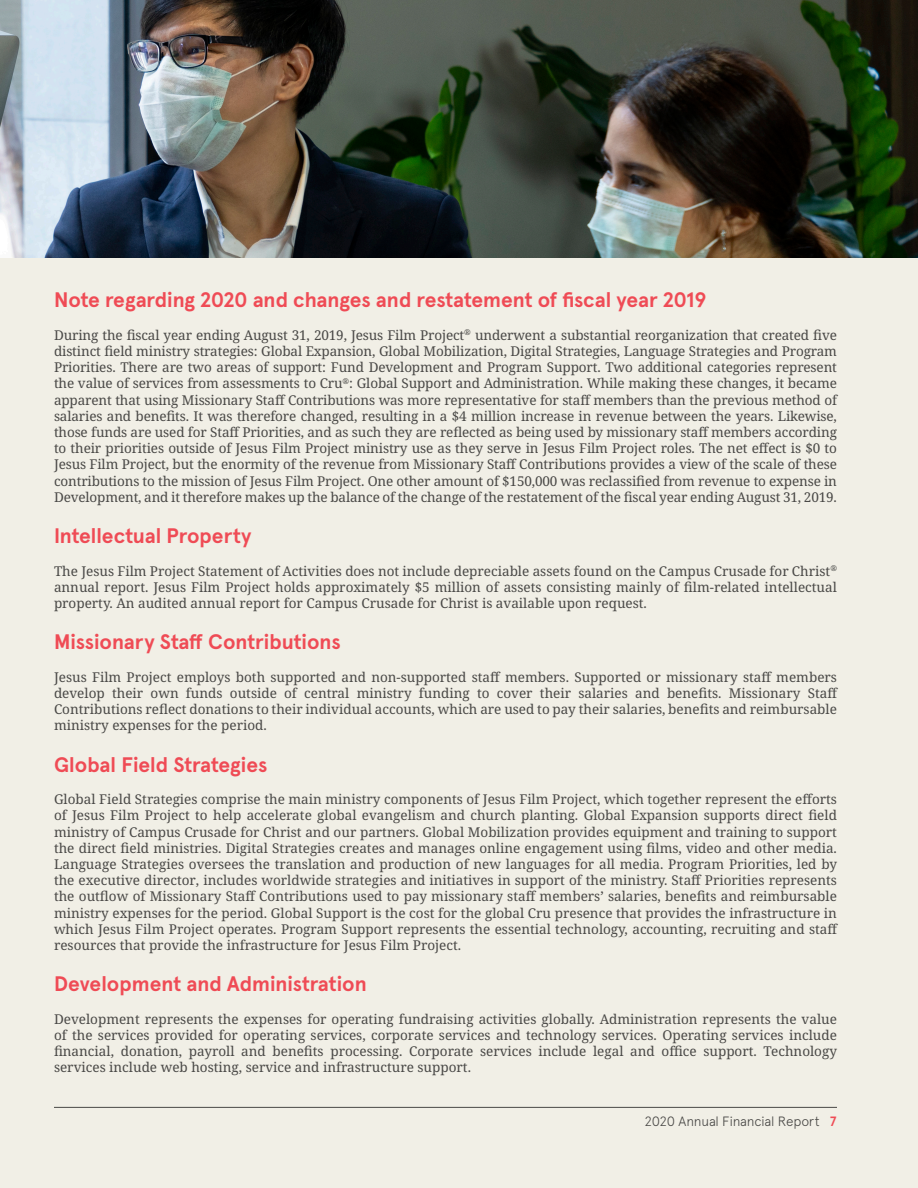
<style>
.page{position:relative;width:918px;height:1188px;background:#f1efe6}
.page>*{position:absolute;margin:0;border:0;box-sizing:border-box;transform-origin:0 0}
.t1{font:700 21px "Apercu Pro";color:#ef4b55}
.t2{font:13.5px/16.2px "Noto Serif";color:#494846;text-align:justify}
.t3{font:300 13.5px "Apercu Pro";letter-spacing:-.02em;color:#494846}
.s1{font-weight:700;color:#ef4b55}
</style>
<div class="page">
<img style="left:0;top:0;width:918px;height:258px">
<hr style="left:54px;top:1107px;width:783px;height:1px;background:#494846">
<p class="t1" style="left:54px;top:284px;width:654px">Note regarding 2020 and changes and restatement of fiscal year 2019</p>
<p class="t2" style="left:54px;top:327px;width:785px">During the fiscal year ending August 31, 2019, Jesus Film Project<sup>®</sup> underwent a substantial reorganization that created five distinct field ministry strategies: Global Expansion, Global Mobilization, Digital Strategies, Language Strategies and Program Priorities. There are two areas of support: Fund Development and Program Support. Two additional categories represent the value of services from assessments to Cru<sup>®</sup>: Global Support and Administration. While making these changes, it became apparent that using Missionary Staff Contributions was more representative for staff members than the previous method of salaries and benefits. It was therefore changed, resulting in a $4 million increase in revenue between the years. Likewise, those funds are used for Staff Priorities, and as such they are reflected as being used by missionary staff members according to their priorities outside of Jesus Film Project ministry use as they serve in Jesus Film Project roles. The net effect is $0 to Jesus Film Project, but the enormity of the revenue from Missionary Staff Contributions provides a view of the scale of these contributions to the mission of Jesus Film Project. One other amount of $150,000 was reclassified from revenue to expense in Development, and it therefore makes up the balance of the change of the restatement of the fiscal year ending August 31, 2019.</p>
<p class="t1" style="left:54px;top:519px;width:199px">Intellectual Property</p>
<p class="t2" style="left:54px;top:563px;width:785px">The Jesus Film Project Statement of Activities does not include depreciable assets found on the Campus Crusade for Christ<sup>® </sup>annual report. Jesus Film Project holds approximately $5 million of assets consisting mainly of film-related intellectual property. An audited annual report for Campus Crusade for Christ is available upon request.</p>
<p class="t1" style="left:54px;top:626px;width:288px">Missionary Staff Contributions</p>
<p class="t2" style="left:54px;top:669px;width:785px">Jesus Film Project employs both supported and non-supported staff members. Supported or missionary staff members develop their own funds outside of central ministry funding to cover their salaries and benefits. Missionary Staff Contributions reflect donations to their individual accounts, which are used to pay their salaries, benefits and reimbursable ministry expenses for the period.</p>
<p class="t1" style="left:54px;top:748px;width:215px">Global Field Strategies</p>
<p class="t2" style="left:54px;top:792px;width:785px">Global Field Strategies comprise the main ministry components of Jesus Film Project, which together represent the efforts of Jesus Film Project to help accelerate global evangelism and church planting. Global Expansion supports direct field ministry of Campus Crusade for Christ and our partners. Global Mobilization provides equipment and training to support the direct field ministries. Digital Strategies creates and manages online engagement using films, video and other media.<br>Language Strategies oversees the translation and production of new languages for all media. Program Priorities, led by the executive director, includes worldwide strategies and initiatives in support of the ministry. Staff Priorities represents the outflow of Missionary Staff Contributions used to pay missionary staff members’ salaries, benefits and reimbursable ministry expenses for the period. Global Support is the cost for the global Cru presence that provides the infrastructure in which Jesus Film Project operates. Program Support represents the essential technology, accounting, recruiting and staff resources that provide the infrastructure for Jesus Film Project.</p>
<p class="t1" style="left:54px;top:968px;width:314px">Development and Administration</p>
<p class="t2" style="left:54px;top:1011px;width:785px">Development represents the expenses for operating fundraising activities globally. Administration represents the value of the services provided for operating services, corporate services and technology services. Operating services include financial, donation, payroll and benefits processing. Corporate services include legal and office support. Technology services include web hosting, service and infrastructure support.</p>
<p class="t3" style="left:644px;top:1111px;width:194px">2020 Annual Financial Report <span class="s1">7</span></p>
</div>
